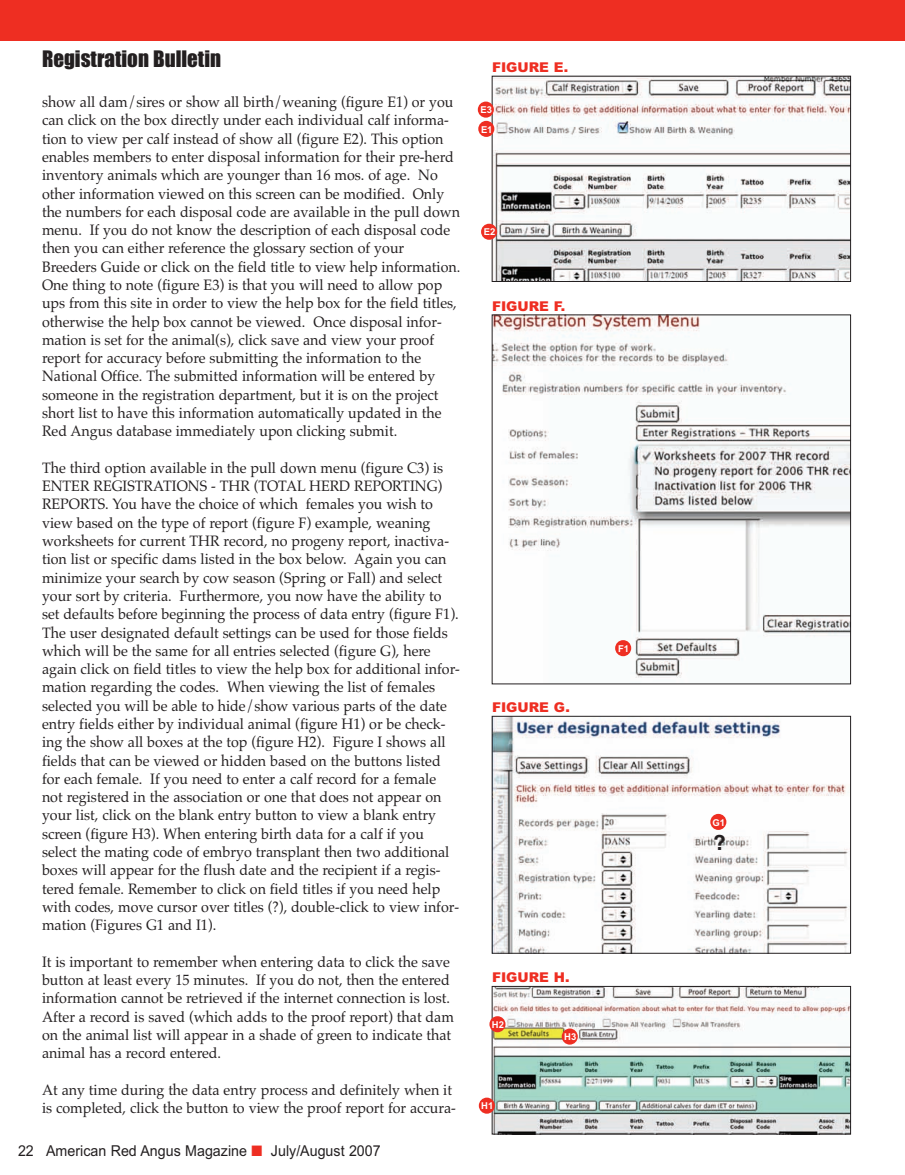
<style>
.page{position:relative;width:905px;height:1175px;background:#fff}
.page>*{position:absolute;margin:0;border:0;box-sizing:border-box;transform-origin:0 0}
.t1{font:21px "Impact";color:#231f20}
.t2{font:700 21px "Helvetica";color:#231f20}
.t3{font:15px/18.3px "Palatino";color:#231f20;scale:.95 1}
.t4{font:15px "Arial";color:#231f20;scale:.95 1}
.t5{font:900 13.5px "Arial";color:#ee2e22}
.t6{font:700 9.45px "Arial";color:#fff}
.s1{color:#ee2e22}
</style>
<div class="page">
<img style="left:494px;top:78px;width:354px;height:202px">
<div style="left:492px;top:76px;width:358px;height:206px;border:1px solid #231f20"></div>
<div style="left:478px;top:121px;width:16px;height:16px;background:#ee2e22;border-radius:50%"></div>
<div style="left:481px;top:224px;width:16px;height:16px;background:#ee2e22;border-radius:50%"></div>
<div style="left:478px;top:102px;width:16px;height:16px;background:#ee2e22;border-radius:50%"></div>
<img style="left:494px;top:316px;width:354px;height:362px">
<div style="left:615px;top:640px;width:16px;height:16px;background:#ee2e22;border-radius:50%"></div>
<img style="left:494px;top:718px;width:354px;height:233px">
<div style="left:492px;top:716px;width:358px;height:237px;border:1px solid #231f20"></div>
<img style="left:494px;top:988px;width:354px;height:144px">
<div style="left:492px;top:986px;width:358px;height:148px;border:1px solid #231f20"></div>
<div style="left:479px;top:1097px;width:16px;height:16px;background:#ee2e22;border-radius:50%"></div>
<div style="left:489px;top:1016px;width:16px;height:16px;background:#ee2e22;border-radius:50%"></div>
<div style="left:561px;top:1028px;width:17px;height:16px;background:#ee2e22;border-radius:50%"></div>
<div style="left:0;top:0;width:904px;height:40px;background:#ee2e22"></div>
<div style="left:710px;top:814px;width:16px;height:16px;background:#ee2e22;border-radius:50%"></div>
<h1 class="t1" style="left:42px;top:47px;width:180px">Registration Bulletin</h1>
<p class="t3" style="left:42px;top:93px;width:442px">show all dam/sires or show all birth/weaning (figure E1) or you can click on the box directly under each individual calf informa&shy;tion to view per calf instead of show all (figure E2). This option enables members to enter disposal information for their pre-herd inventory animals which are younger than 16 mos. of age. No other information viewed on this screen can be modified. Only the numbers for each disposal code are available in the pull down menu. If you do not know the description of each disposal code then you can either reference the glossary section of your Breeders Guide or click on the field title to view help information.<br>One thing to note (figure E3) is that you will need to allow pop ups from this site in order to view the help box for the field titles, otherwise the help box cannot be viewed. Once disposal infor&shy;mation is set for the animal(s), click save and view your proof report for accuracy before submitting the information to the National Office. The submitted information will be entered by someone in the registration department, but it is on the project short list to have this information automatically updated in the Red Angus database immediately upon clicking submit.</p>
<p class="t3" style="left:42px;top:458px;width:441px">The third option available in the pull down menu (figure C3) is ENTER REGISTRATIONS - THR (TOTAL HERD REPORTING)<br>REPORTS. You have the choice of which females you wish to view based on the type of report (figure F) example, weaning worksheets for current THR record, no progeny report, inactiva&shy;tion list or specific dams listed in the box below. Again you can minimize your search by cow season (Spring or Fall) and select your sort by criteria. Furthermore, you now have the ability to set defaults before beginning the process of data entry (figure F1).<br>The user designated default settings can be used for those fields which will be the same for all entries selected (figure G), here again click on field titles to view the help box for additional infor&shy;mation regarding the codes. When viewing the list of females selected you will be able to hide/show various parts of the date entry fields either by individual animal (figure H1) or be check&shy;ing the show all boxes at the top (figure H2). Figure I shows all fields that can be viewed or hidden based on the buttons listed for each female. If you need to enter a calf record for a female not registered in the association or one that does not appear on your list, click on the blank entry button to view a blank entry screen (figure H3). When entering birth data for a calf if you select the mating code of embryo transplant then two additional boxes will appear for the flush date and the recipient if a regis&shy;tered female. Remember to click on field titles if you need help with codes, move cursor over titles (?), double-click to view infor&shy;mation (Figures G1 and I1).</p>
<p class="t3" style="left:42px;top:952px;width:435px">It is important to remember when entering data to click the save button at least every 15 minutes. If you do not, then the entered information cannot be retrieved if the internet connection is lost.<br>After a record is saved (which adds to the proof report) that dam on the animal list will appear in a shade of green to indicate that animal has a record entered.</p>
<p class="t3" style="left:42px;top:1080px;width:437px">At any time during the data entry process and definitely when it is completed, click the button to view the proof report for accura-</p>
<p class="t4" style="left:18px;top:1142px;width:383px">22 American Red Angus Magazine <span class="s1">■</span> July/August 2007</p>
<p class="t5" style="left:492px;top:59px;width:78px">FIGURE E.</p>
<p class="t6" style="left:480px;top:104px;width:13px">E3</p>
<p class="t6" style="left:481px;top:124px;width:13px">E1</p>
<p class="t6" style="left:484px;top:227px;width:13px">E2</p>
<p class="t5" style="left:492px;top:298px;width:75px">FIGURE F.</p>
<p class="t5" style="left:492px;top:699px;width:79px">FIGURE G.</p>
<p class="t5" style="left:492px;top:969px;width:79px">FIGURE H.</p>
<p class="t6" style="left:492px;top:1019px;width:14px">H2</p>
<p class="t6" style="left:481px;top:1100px;width:14px">H1</p>
<p class="t6" style="left:564px;top:1031px;width:14px">H3</p>
<p class="t6" style="left:618px;top:643px;width:13px">F1</p>
<p class="t6" style="left:712px;top:816px;width:14px">G1</p>
<h1 class="t2" style="left:713px;top:834px;width:14px">?</h1>
</div>
